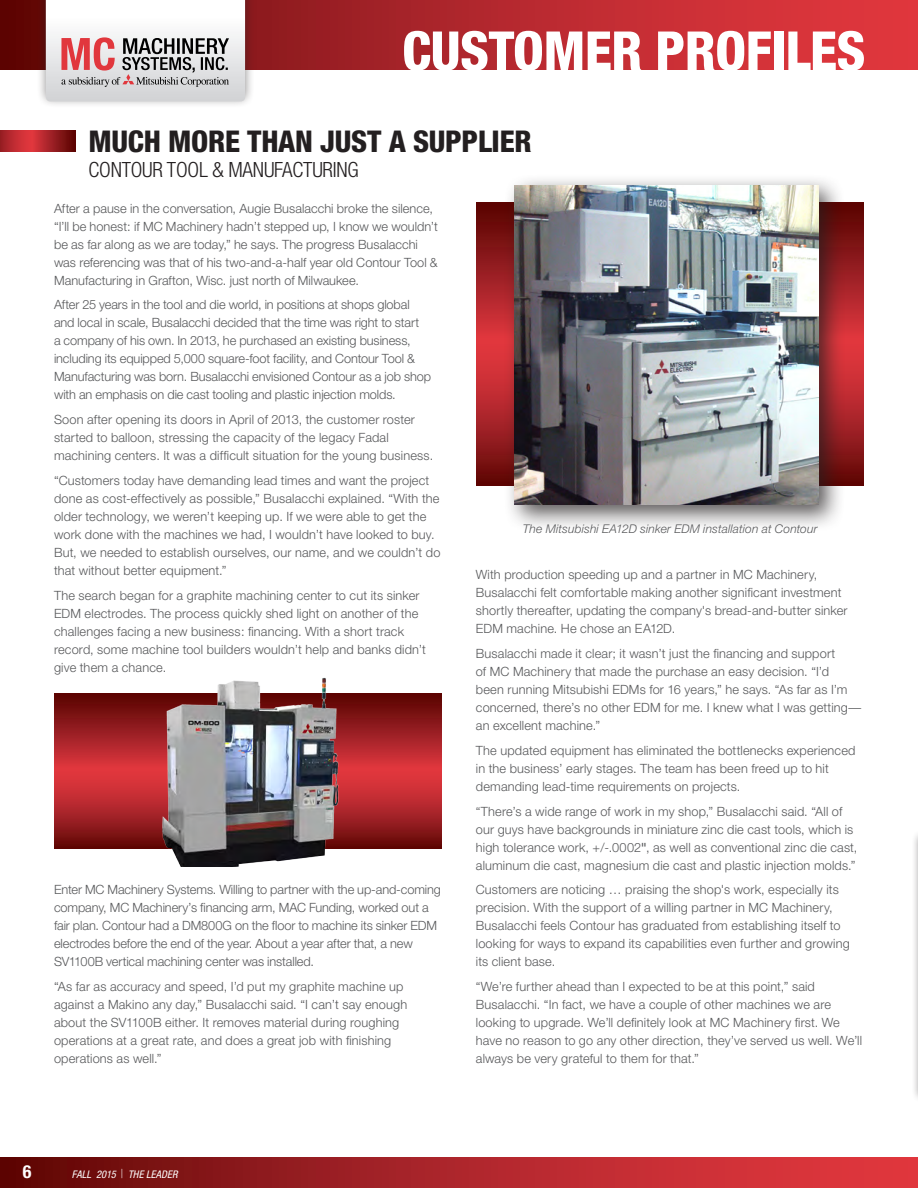
<style>
.page{position:relative;width:918px;height:1188px;background:#fff}
.page>*{position:absolute;margin:0;border:0;box-sizing:border-box;transform-origin:0 0}
.t1{font:800 condensed 54px "Helvetica Neue";letter-spacing:-.01em;color:#fff}
.t2{font:800 condensed 30px "Helvetica Neue";letter-spacing:-.01em;color:#231f20}
.t3{font:300 condensed 21px "Helvetica Neue";letter-spacing:-.01em;color:#231f20}
.t4{font:700 condensed 18px "Helvetica Neue";color:#fff}
.BODY_COPY{font:300 12.75px/18px "Helvetica Neue";letter-spacing:.01em;color:#57585a}
.BODY_COPY-2{font:300 12.75px/18px "Helvetica Neue";letter-spacing:-.01em;color:#57585a}
.BODY_COPY-3{font:italic 300 12px "Helvetica Neue";letter-spacing:.015em;color:#57585a}
.t5{font:italic condensed 10.5px "Helvetica Neue";letter-spacing:.01em;color:#fff}
.s1{font-weight:500;font-stretch:condensed}
.s2{font-weight:300;font-style:normal;font-size:12.6px}
</style>
<div class="page">
<svg style="left:54px;top:693px;width:388px;height:156px;background:#a12024"></svg>
<svg style="left:476px;top:202px;width:388px;height:284px;background:#a12024"></svg>
<div style="left:504px;top:174px;width:341px;height:358px;background:#231f20;opacity:.75"></div>
<img style="left:514px;top:185px;width:304px;height:319px">
<svg style="left:0;top:130px;width:75px;height:22px;background:#aa2328"></svg>
<div style="left:911px;top:829px;width:7px;height:275px;background:#231f20;opacity:.5"></div>
<svg style="left:916px;top:835px;width:2px;height:258px"></svg>
<img style="left:153px;top:677px;width:190px;height:190px">
<div style="left:0;top:1158px;width:918px;height:30px;background:linear-gradient(to right,#650a0a,#ec3c45)"></div>
<svg style="left:0;top:0;width:918px;height:69px;background:#b7282e"></svg>
<div style="left:36px;top:0;width:219px;height:108px;background:#231f20;opacity:.5"></div>
<svg style="left:46px;top:0;width:199px;height:101px"></svg>
<p class="t1" style="left:402px;top:17px;width:465px">CUSTOMER PROFILES</p>
<p class="t2" style="left:89px;top:123px;width:445px">MUCH MORE THAN JUST A SUPPLIER</p>
<p class="t3" style="left:89px;top:158px;width:272px">CONTOUR TOOL &amp; MANUFACTURING</p>
<p class="BODY_COPY" style="left:54px;top:199px;width:386px">After a pause in the conversation, Augie Busalacchi broke the silence, “I’ll be honest: if MC Machinery hadn’t stepped up, I know we wouldn’t be as far along as we are today,” he says. The progress Busalacchi was referencing was that of his two-and-a-half year old Contour Tool &amp; Manufacturing in Grafton, Wisc. just north of Milwaukee.</p>
<p class="BODY_COPY" style="left:54px;top:295px;width:379px">After 25 years in the tool and die world, in positions at shops global and local in scale, Busalacchi decided that the time was right to start<br>a company of his own. In 2013, he purchased an existing business, including its equipped 5,000 square-foot facility, and Contour Tool &amp; Manufacturing was born. Busalacchi envisioned Contour as a job shop with an emphasis on die cast tooling and plastic injection molds.</p>
<p class="BODY_COPY" style="left:54px;top:410px;width:381px">Soon after opening its doors in April of 2013, the customer roster started to balloon, stressing the capacity of the legacy Fadal machining centers. It was a difficult situation for the young business.</p>
<p class="BODY_COPY" style="left:54px;top:471px;width:388px">“Customers today have demanding lead times and want the project done as cost-effectively as possible,” Busalacchi explained. “With the older technology, we weren’t keeping up. If we were able to get the work done with the machines we had, I wouldn’t have looked to buy.<br>But, we needed to establish ourselves, our name, and we couldn’t do that without better equipment.”</p>
<p class="BODY_COPY" style="left:54px;top:586px;width:374px">The search began for a graphite machining center to cut its sinker EDM electrodes. The process quickly shed light on another of the challenges facing a new business: financing. With a short track record, some machine tool builders wouldn’t help and banks didn’t give them a chance.</p>
<p class="BODY_COPY-2" style="left:54px;top:881px;width:389px">Enter MC Machinery Systems. Willing to partner with the up-and-coming company, MC Machinery’s financing arm, MAC Funding, worked out a fair plan. Contour had a DM800G on the floor to machine its sinker EDM electrodes before the end of the year. About a year after that, a new SV1100B vertical machining center was installed.</p>
<p class="BODY_COPY" style="left:54px;top:977px;width:355px">“As far as accuracy and speed, I’d put my graphite machine up against a Makino any day,” Busalacchi said. “I can’t say enough about the SV1100B either. It removes material during roughing operations at a great rate, and does a great job with finishing operations as well.”</p>
<p class="BODY_COPY-3" style="left:523px;top:522px;width:296px">The Mitsubishi EA12D sinker EDM installation at Contour</p>
<p class="BODY_COPY" style="left:476px;top:566px;width:373px">With production speeding up and a partner in MC Machinery, Busalacchi felt comfortable making another significant investment shortly thereafter, updating the company's bread-and-butter sinker EDM machine. He chose an EA12D.</p>
<p class="BODY_COPY" style="left:476px;top:644px;width:387px">Busalacchi made it clear; it wasn’t just the financing and support<br>of MC Machinery that made the purchase an easy decision. “I’d<br>been running Mitsubishi EDMs for 16 years,” he says. “As far as I’m concerned, there’s no other EDM for me. I knew what I was getting— an excellent machine.”</p>
<p class="BODY_COPY" style="left:476px;top:741px;width:381px">The updated equipment has eliminated the bottlenecks experienced in the business’ early stages. The team has been freed up to hit demanding lead-time requirements on projects.</p>
<p class="BODY_COPY" style="left:476px;top:802px;width:383px">“There’s a wide range of work in my shop,” Busalacchi said. “All of our guys have backgrounds in miniature zinc die cast tools, which is high tolerance work, +/-.0002<span class="s1">"</span>, as well as conventional zinc die cast, aluminum die cast, magnesium die cast and plastic injection molds.”</p>
<p class="BODY_COPY" style="left:476px;top:881px;width:376px">Customers are noticing … praising the shop's work, especially its precision. With the support of a willing partner in MC Machinery, Busalacchi feels Contour has graduated from establishing itself to looking for ways to expand its capabilities even further and growing its client base.</p>
<p class="BODY_COPY" style="left:476px;top:977px;width:388px">“We’re further ahead than I expected to be at this point,” said Busalacchi. “In fact, we have a couple of other machines we are looking to upgrade. We’ll definitely look at MC Machinery first. We have no reason to go any other direction, they’ve served us well. We’ll always be very grateful to them for that.”</p>
<h3 class="t4" style="left:23px;top:1160px;width:10px">6</h3>
<p class="t5" style="left:72px;top:1168px;width:107px">FALL 2015 <span class="s2">|</span> THE LEADER</p>
</div>
